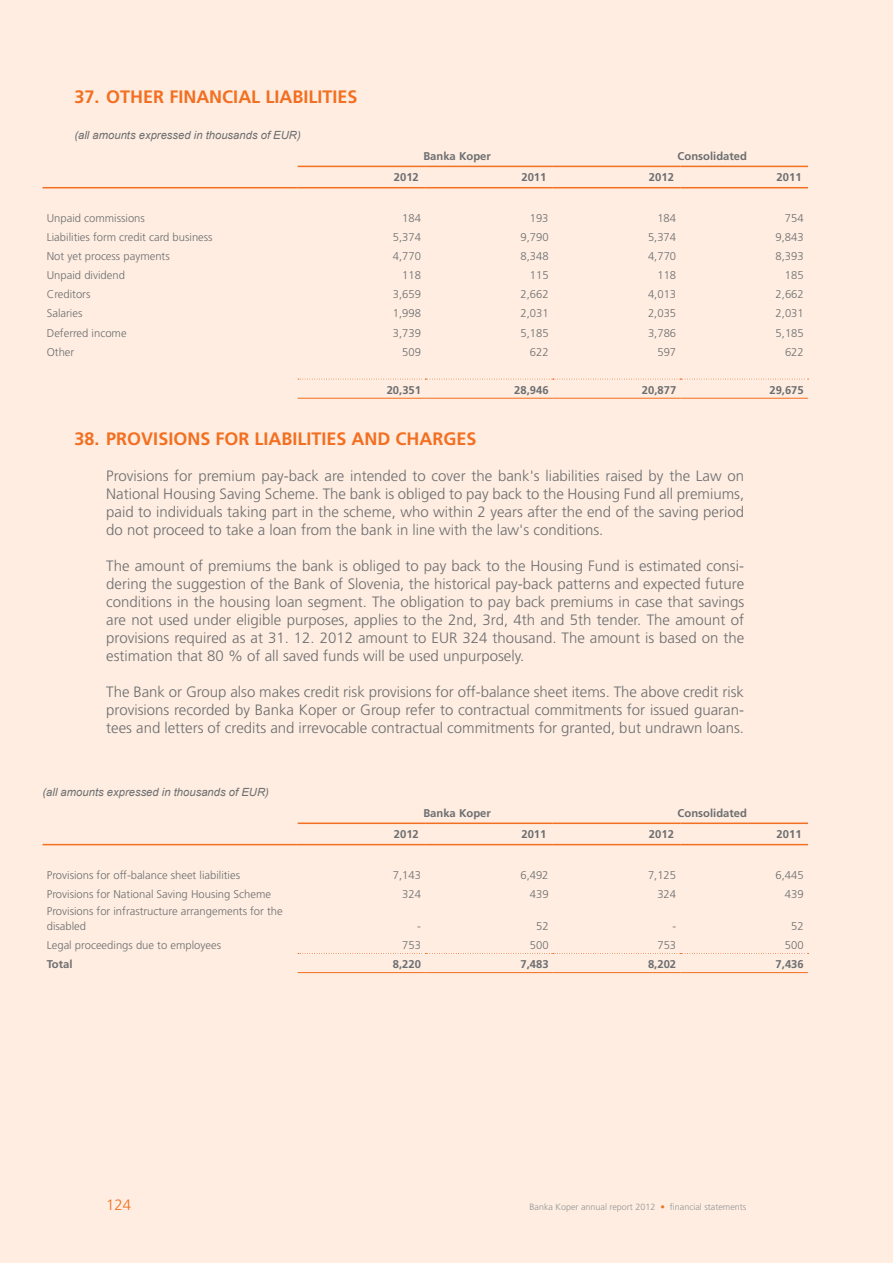
<style>
.page{position:relative;width:893px;height:1263px;background:#feede0}
.page>*{position:absolute;margin:0;border:0;box-sizing:border-box;transform-origin:0 0}
.t1{font:700 18px "Frutiger CE";color:#f36f21}
.t2{font:300 15px/18px "Frutiger CE";color:#6d6e71;text-align:justify}
.t3{font:300 15px "Frutiger CE";color:#f36f21}
.t4{font:300 11.25px/15px "Frutiger CE";color:#6d6e71}
.t5{font:700 11.25px "Frutiger CE";color:#6d6e71}
.t6{font:italic 11.25px "Arial";color:#6d6e71}
.t7{font:300 9px "Frutiger CE";color:#939598}
.s1{color:#f36f21}
</style>
<div class="page">
<hr style="left:298px;top:166px;width:127px;height:1px;background:#f36f21">
<hr style="left:425px;top:166px;width:128px;height:1px;background:#f36f21">
<hr style="left:553px;top:166px;width:127px;height:1px;background:#f36f21">
<hr style="left:680px;top:166px;width:128px;height:1px;background:#f36f21">
<hr style="left:43px;top:187px;width:255px;height:1px;background:#f36f21">
<hr style="left:298px;top:187px;width:127px;height:1px;background:#f36f21">
<hr style="left:425px;top:187px;width:128px;height:1px;background:#f36f21">
<hr style="left:553px;top:187px;width:127px;height:1px;background:#f36f21">
<hr style="left:680px;top:187px;width:128px;height:1px;background:#f36f21">
<svg style="left:298px;top:379px;width:510px;height:1px"></svg>
<hr style="left:298px;top:398px;width:127px;height:1px;background:#f36f21">
<hr style="left:425px;top:398px;width:128px;height:1px;background:#f36f21">
<hr style="left:553px;top:398px;width:127px;height:1px;background:#f36f21">
<hr style="left:680px;top:398px;width:128px;height:1px;background:#f36f21">
<hr style="left:298px;top:822px;width:127px;height:2px;background:#f36f21">
<hr style="left:425px;top:822px;width:128px;height:2px;background:#f36f21">
<hr style="left:553px;top:822px;width:127px;height:2px;background:#f36f21">
<hr style="left:680px;top:822px;width:128px;height:2px;background:#f36f21">
<hr style="left:43px;top:844px;width:255px;height:1px;background:#f36f21">
<hr style="left:298px;top:844px;width:127px;height:1px;background:#f36f21">
<hr style="left:425px;top:844px;width:128px;height:1px;background:#f36f21">
<hr style="left:553px;top:844px;width:127px;height:1px;background:#f36f21">
<hr style="left:680px;top:844px;width:128px;height:1px;background:#f36f21">
<hr style="left:298px;top:972px;width:127px;height:1px;background:#f36f21">
<hr style="left:425px;top:972px;width:128px;height:1px;background:#f36f21">
<hr style="left:553px;top:972px;width:127px;height:1px;background:#f36f21">
<hr style="left:680px;top:972px;width:128px;height:1px;background:#f36f21">
<svg style="left:298px;top:953px;width:510px;height:1px"></svg>
<p class="t1" style="left:74px;top:86px;width:209px">37. OTH ER FI NANCIAL LIABI</p>
<p class="t1" style="left:308px;top:86px;width:49px">LITIES</p>
<p class="t6" style="left:74px;top:128px;width:228px">(all amounts expressed in thousands of EUR)</p>
<p class="t5" style="left:423px;top:149px;width:69px">BANKA KOPER</p>
<p class="t5" style="left:678px;top:149px;width:71px">CONSOLIDATED</p>
<p class="t5" style="left:394px;top:171px;width:27px">2012</p>
<p class="t5" style="left:521px;top:171px;width:27px">2011</p>
<p class="t5" style="left:649px;top:171px;width:27px">2012</p>
<p class="t5" style="left:776px;top:171px;width:27px">2011</p>
<p class="t4" style="left:47px;top:210px;width:100px">Unpaid commissions</p>
<p class="t4" style="left:402px;top:210px;width:20px">184</p>
<p class="t4" style="left:530px;top:210px;width:20px">193</p>
<p class="t4" style="left:657px;top:210px;width:20px">184</p>
<p class="t4" style="left:785px;top:210px;width:20px">754</p>
<p class="t4" style="left:47px;top:229px;width:167px">Liabilities form credit card business</p>
<p class="t4" style="left:393px;top:229px;width:30px">5,374</p>
<p class="t4" style="left:520px;top:229px;width:30px">9,790</p>
<p class="t4" style="left:648px;top:229px;width:30px">5,374</p>
<p class="t4" style="left:776px;top:229px;width:30px">9,843</p>
<p class="t4" style="left:47px;top:248px;width:124px">Not yet process payments</p>
<p class="t4" style="left:393px;top:248px;width:30px">4,770</p>
<p class="t4" style="left:520px;top:248px;width:30px">8,348</p>
<p class="t4" style="left:648px;top:248px;width:30px">4,770</p>
<p class="t4" style="left:776px;top:248px;width:30px">8,393</p>
<p class="t4" style="left:47px;top:268px;width:80px">Unpaid dividend</p>
<p class="t4" style="left:402px;top:268px;width:20px">118</p>
<p class="t4" style="left:530px;top:268px;width:20px">115</p>
<p class="t4" style="left:657px;top:268px;width:20px">118</p>
<p class="t4" style="left:785px;top:268px;width:20px">185</p>
<p class="t4" style="left:47px;top:287px;width:45px">Creditors</p>
<p class="t4" style="left:393px;top:287px;width:30px">3,659</p>
<p class="t4" style="left:520px;top:287px;width:30px">2,662</p>
<p class="t4" style="left:648px;top:287px;width:30px">4,013</p>
<p class="t4" style="left:776px;top:287px;width:30px">2,662</p>
<p class="t4" style="left:47px;top:306px;width:37px">Salaries</p>
<p class="t4" style="left:393px;top:306px;width:30px">1,998</p>
<p class="t4" style="left:520px;top:306px;width:30px">2,031</p>
<p class="t4" style="left:648px;top:306px;width:30px">2,035</p>
<p class="t4" style="left:776px;top:306px;width:30px">2,031</p>
<p class="t4" style="left:47px;top:325px;width:81px">Deferred income</p>
<p class="t4" style="left:393px;top:325px;width:30px">3,739</p>
<p class="t4" style="left:520px;top:325px;width:30px">5,185</p>
<p class="t4" style="left:648px;top:325px;width:30px">3,786</p>
<p class="t4" style="left:776px;top:325px;width:30px">5,185</p>
<p class="t4" style="left:47px;top:344px;width:29px">Other</p>
<p class="t4" style="left:402px;top:344px;width:20px">509</p>
<p class="t4" style="left:530px;top:344px;width:20px">622</p>
<p class="t4" style="left:657px;top:344px;width:20px">597</p>
<p class="t4" style="left:785px;top:344px;width:20px">622</p>
<p class="t5" style="left:387px;top:383px;width:36px">20,351</p>
<p class="t5" style="left:514px;top:383px;width:36px">28,946</p>
<p class="t5" style="left:642px;top:383px;width:36px">20,877</p>
<p class="t5" style="left:769px;top:383px;width:36px">29,675</p>
<p class="t1" style="left:74px;top:428px;width:76px">38. PROVISI</p>
<p class="t1" style="left:173px;top:428px;width:99px">ONS FOR LIABI</p>
<p class="t1" style="left:297px;top:428px;width:111px">LITIES AND CHARG</p>
<p class="t1" style="left:456px;top:428px;width:19px">ES</p>
<p class="t2" style="left:106px;top:467px;width:639px">Provisions for premium pay-back are intended to cover the bank's liabilities raised by the Law on National Housing Saving Scheme. The bank is obliged to pay back to the Housing Fund all premiums, paid to individuals taking part in the scheme, who within 2 years after the end of the saving period do not proceed to take a loan from the bank in line with the law's conditions.</p>
<p class="t2" style="left:106px;top:557px;width:639px">The amount of premiums the bank is obliged to pay back to the Housing Fund is estimated consi&shy;dering the suggestion of the Bank of Slovenia, the historical pay-back patterns and expected future conditions in the housing loan segment. The obligation to pay back premiums in case that savings are not used under eligible purposes, applies to the 2nd, 3rd, 4th and 5th tender. The amount of provisions required as at 31. 12. 2012 amount to EUR 324 thousand. The amount is based on the estimation that 80 % of all saved funds will be used unpurposely.</p>
<p class="t2" style="left:106px;top:683px;width:639px">The Bank or Group also makes credit risk provisions for off-balance sheet items. The above credit risk provisions recorded by Banka Koper or Group refer to contractual commitments for issued guaran&shy;tees and letters of credits and irrevocable contractual commitments for granted, but undrawn loans.</p>
<p class="t6" style="left:43px;top:785px;width:228px">(all amounts expressed in thousands of EUR)</p>
<p class="t5" style="left:423px;top:806px;width:69px">BANKA KOPER</p>
<p class="t5" style="left:678px;top:806px;width:71px">CONSOLIDATED</p>
<p class="t5" style="left:394px;top:827px;width:27px">2012</p>
<p class="t5" style="left:521px;top:827px;width:27px">2011</p>
<p class="t5" style="left:649px;top:827px;width:27px">2012</p>
<p class="t5" style="left:776px;top:827px;width:27px">2011</p>
<p class="t4" style="left:47px;top:867px;width:195px">Provisions for off-balance sheet liabilities</p>
<p class="t4" style="left:393px;top:867px;width:30px">7,143</p>
<p class="t4" style="left:520px;top:867px;width:30px">6,492</p>
<p class="t4" style="left:648px;top:867px;width:30px">7,125</p>
<p class="t4" style="left:776px;top:867px;width:30px">6,445</p>
<p class="t4" style="left:47px;top:886px;width:226px">Provisions for National Saving Housing Scheme</p>
<p class="t4" style="left:402px;top:886px;width:20px">324</p>
<p class="t4" style="left:530px;top:886px;width:20px">439</p>
<p class="t4" style="left:657px;top:886px;width:20px">324</p>
<p class="t4" style="left:785px;top:886px;width:20px">439</p>
<p class="t4" style="left:47px;top:903px;width:237px">Provisions for infrastructure arrangements for the disabled</p>
<p class="t4" style="left:417px;top:918px;width:5px">-</p>
<p class="t4" style="left:536px;top:918px;width:14px">52</p>
<p class="t4" style="left:672px;top:918px;width:5px">-</p>
<p class="t4" style="left:791px;top:918px;width:14px">52</p>
<p class="t4" style="left:47px;top:938px;width:176px">Legal proceedings due to employees</p>
<p class="t4" style="left:402px;top:938px;width:20px">753</p>
<p class="t4" style="left:530px;top:938px;width:20px">500</p>
<p class="t4" style="left:657px;top:938px;width:20px">753</p>
<p class="t4" style="left:785px;top:938px;width:20px">500</p>
<p class="t5" style="left:47px;top:958px;width:27px">TOTAL</p>
<p class="t5" style="left:393px;top:958px;width:30px">8,220</p>
<p class="t5" style="left:520px;top:958px;width:30px">7,483</p>
<p class="t5" style="left:648px;top:958px;width:30px">8,202</p>
<p class="t5" style="left:776px;top:958px;width:30px">7,436</p>
<p class="t3" style="left:106px;top:1196px;width:27px">124</p>
<p class="t7" style="left:529px;top:1202px;width:218px">Banka Koper annual report 2012 <span class="s1">•</span> financial statements</p>
</div>
